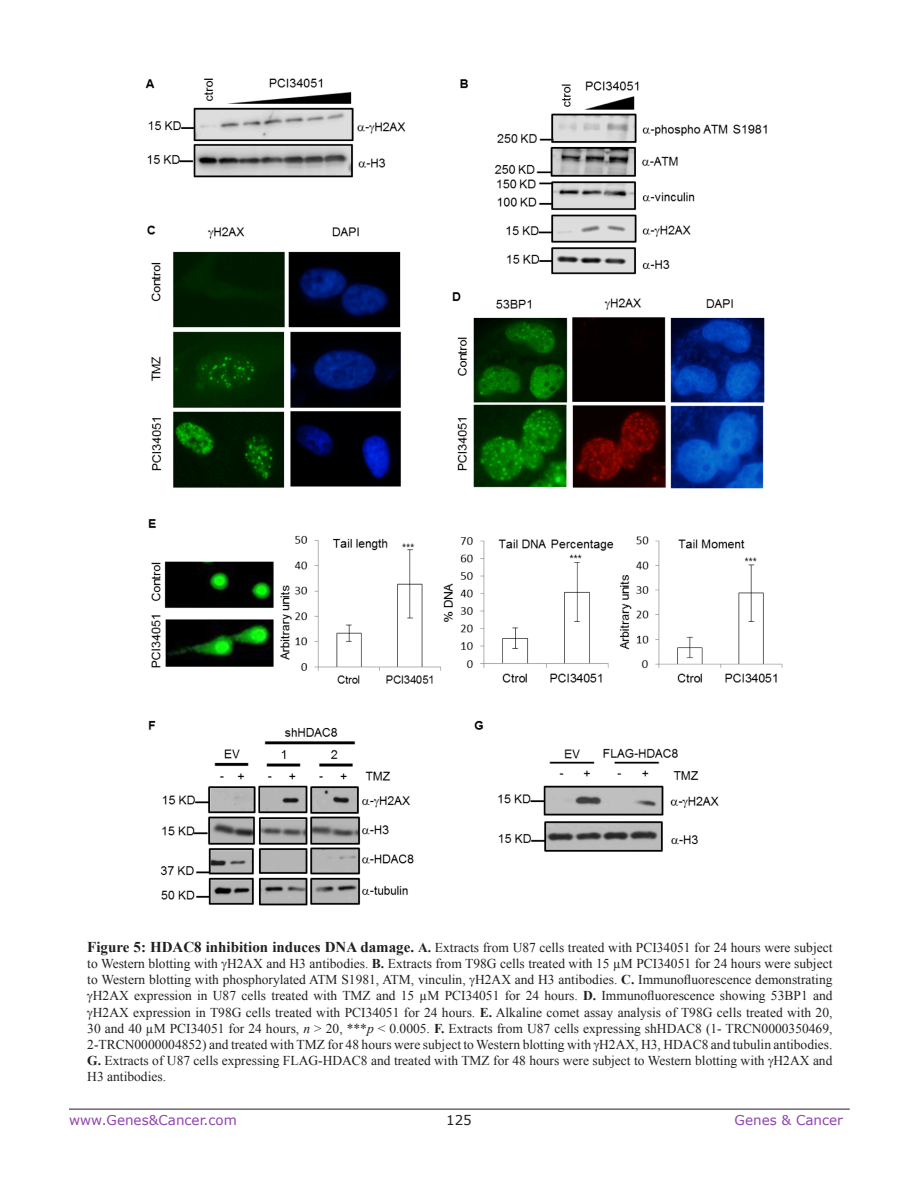
<style>
.page{position:relative;width:918px;height:1188px;background:#fff}
.page>*{position:absolute;margin:0;border:0;box-sizing:border-box;transform-origin:0 0}
.FigureText{font:13.5px "Times New Roman";color:#221f22}
.t1{font:13.5px "Verdana";color:#8e44ad}
.t2{font:13.5px "Verdana";color:#221f22}
.s1{font-weight:700;font-size:15px}
.s2{font-weight:700}
.s3{color:#231f20}
.s4{font-style:italic}
</style>
<div class="page">
<hr style="left:69px;top:1109px;width:781px;height:1px;background:#231f20">
<img style="left:145px;top:78px;width:637px;height:828px">
<p class="FigureText" style="left:87px;top:938px;width:747px"><span class="s1">Figure 5: HDAC8 inhibition induces DNA damage.</span> <span class="s2">A.</span> Extracts from U87 cells treated with PCI34051 for 24 hours were subject</p>
<p class="FigureText" style="left:87px;top:954px;width:747px">to Western blotting with H2AX and H3 antibodies. <span class="s2">B.</span> Extracts from T98G cells treated with 15 <span class="s3">µ</span>M PCI34051 for 24 hours were subject</p>
<p class="FigureText" style="left:87px;top:971px;width:747px">to Western blotting with phosphorylated ATM S1981, ATM, vinculin, H2AX and H3 antibodies. <span class="s2">C.</span> Immunofluorescence demonstrating</p>
<p class="FigureText" style="left:93px;top:987px;width:741px">H2AX expression in U87 cells treated with TMZ and 15 <span class="s3">µ</span>M PCI34051 for 24 hours. <span class="s2">D.</span> Immunofluorescence showing 53BP1 and</p>
<p class="FigureText" style="left:93px;top:1003px;width:741px">H2AX expression in T98G cells treated with PCI34051 for 24 hours. <span class="s2">E.</span> Alkaline comet assay analysis of T98G cells treated with 20,</p>
<p class="FigureText" style="left:87px;top:1019px;width:747px">30 and 40 <span class="s3">µ</span>M PCI34051 for 24 hours, <span class="s4">n</span> &gt; 20, ***<span class="s4">p</span> &lt; 0.0005. <span class="s2">F.</span> Extracts from U87 cells expressing shHDAC8 (1- TRCN0000350469,</p>
<p class="FigureText" style="left:87px;top:1035px;width:747px">2-TRCN0000004852) and treated with TMZ for 48 hours were subject to Western blotting with H2AX, H3, HDAC8 and tubulin antibodies.</p>
<p class="FigureText" style="left:87px;top:1052px;width:747px"><span class="s2">G.</span> Extracts of U87 cells expressing FLAG-HDAC8 and treated with TMZ for 48 hours were subject to Western blotting with H2AX and</p>
<p class="FigureText" style="left:87px;top:1068px;width:80px">H3 antibodies.</p>
<p class="t1" style="left:69px;top:1111px;width:169px">www.Genes&amp;Cancer.com</p>
<p class="t2" style="left:446px;top:1111px;width:27px">125</p>
<p class="t1" style="left:735px;top:1111px;width:110px">Genes &amp; Cancer</p>
</div>
